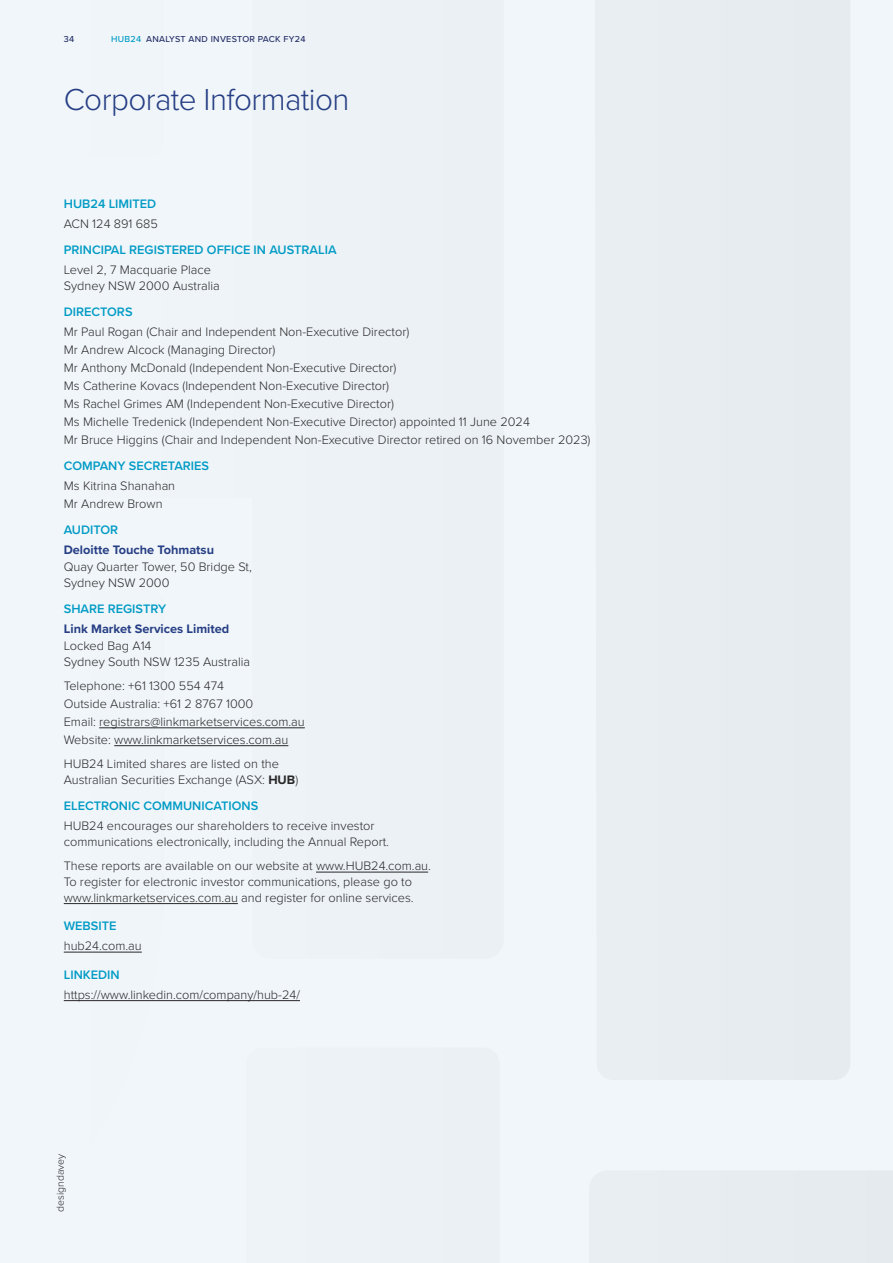
<style>
.page{position:relative;width:893px;height:1263px;background:#fff}
.page>*{position:absolute;margin:0;border:0;box-sizing:border-box;transform-origin:0 0}
.t1{font:300 31.5px "Proxima Nova";letter-spacing:-.02em;color:#263e84}
.t2{font:300 12.75px/17.9px "Proxima Nova";color:#292829}
.t3{font:600 12.75px "Proxima Nova";color:#009bc5}
.t4{font:700 12.75px "Proxima Nova";color:#263e84}
.t5{font:300 10.5px "Proxima Nova";color:#292829}
.t6{font:500 9px "Proxima Nova";letter-spacing:.03em;color:#252f68}
.s1{color:#009bc5}
.s2{font-weight:700}
</style>
<div class="page">
<div style="left:0;top:0;width:892px;height:1263px;background:#f1f6fa"></div>
<div style="left:794px;top:0;width:56px;height:245px;background:#e6ebef"></div>
<svg style="left:794px;top:245px;width:99px;height:1018px;fill:#e6ebef"></svg>
<hr style="left:99px;top:727px;width:206px;height:1px;background:#292829">
<hr style="left:114px;top:745px;width:174px;height:1px;background:#292829">
<hr style="left:316px;top:872px;width:112px;height:1px;background:#292829">
<hr style="left:64px;top:903px;width:174px;height:1px;background:#292829">
<hr style="left:64px;top:952px;width:78px;height:1px;background:#292829">
<hr style="left:64px;top:1000px;width:236px;height:1px;background:#292829">
<p class="t6" style="left:64px;top:32px;width:12px">34</p>
<p class="t6" style="left:111px;top:32px;width:196px"><span class="s1">HUB24</span> ANALYST AND INVESTOR PACK FY24</p>
<h1 class="t1" style="left:64px;top:76px;width:287px">Corporate Information</h1>
<p class="t3" style="left:64px;top:194px;width:94px">HUB24 LIMITED</p>
<p class="t2" style="left:64px;top:214px;width:96px">ACN 124 891 685</p>
<p class="t3" style="left:64px;top:240px;width:274px">PRINCIPAL REGISTERED OFFICE IN AUSTRALIA</p>
<p class="t2" style="left:64px;top:261px;width:158px;line-height:15.8px">Level 2, 7 Macquarie Place<br>Sydney NSW 2000 Australia</p>
<p class="t3" style="left:64px;top:302px;width:70px">DIRECTORS</p>
<p class="t2" style="left:64px;top:322px;width:528px">Mr Paul Rogan (Chair and Independent Non-Executive Director)<br>Mr Andrew Alcock (Managing Director)<br>Mr Anthony McDonald (Independent Non-Executive Director)<br>Ms Catherine Kovacs (Independent Non-Executive Director)<br>Ms Rachel Grimes AM (Independent Non-Executive Director)<br>Ms Michelle Tredenick (Independent Non-Executive Director) appointed 11 June 2024<br>Mr Bruce Higgins (Chair and Independent Non-Executive Director retired on 16 November 2023)</p>
<p class="t3" style="left:64px;top:456px;width:147px">COMPANY SECRETARIES</p>
<p class="t2" style="left:64px;top:476px;width:113px">Ms Kitrina Shanahan<br>Mr Andrew Brown</p>
<p class="t3" style="left:64px;top:520px;width:56px">AUDITOR</p>
<p class="t4" style="left:64px;top:540px;width:152px">Deloitte Touche Tohmatsu</p>
<p class="t2" style="left:64px;top:558px;width:190px;line-height:15.8px">Quay Quarter Tower, 50 Bridge St,<br>Sydney NSW 2000</p>
<p class="t3" style="left:64px;top:599px;width:104px">SHARE REGISTRY</p>
<p class="t4" style="left:64px;top:619px;width:167px">Link Market Services Limited</p>
<p class="t2" style="left:64px;top:637px;width:188px;line-height:15.8px">Locked Bag A14<br>Sydney South NSW 1235 Australia</p>
<p class="t2" style="left:64px;top:676px;width:243px">Telephone: +61 1300 554 474<br>Outside Australia: +61 2 8767 1000<br>Email: registrars@linkmarketservices.com.au Website: www.linkmarketservices.com.au</p>
<p class="t2" style="left:64px;top:755px;width:236px;line-height:15.8px">HUB24 Limited shares are listed on the<br>Australian Securities Exchange (ASX: <span class="s2">HUB</span>)</p>
<p class="t3" style="left:64px;top:797px;width:196px">ELECTRONIC COMMUNICATIONS</p>
<p class="t2" style="left:64px;top:817px;width:327px;line-height:15.8px">HUB24 encourages our shareholders to receive investor communications electronically, including the Annual Report.</p>
<p class="t2" style="left:64px;top:857px;width:369px;line-height:15.8px">These reports are available on our website at www.HUB24.com.au.<br>To register for electronic investor communications, please go to www.linkmarketservices.com.au and register for online services.</p>
<p class="t3" style="left:64px;top:917px;width:54px">WEBSITE</p>
<p class="t2" style="left:64px;top:936px;width:80px">hub24.com.au</p>
<p class="t3" style="left:64px;top:965px;width:57px">LINKEDIN</p>
<p class="t2" style="left:64px;top:985px;width:238px">https://www.linkedin.com/company/hub-24/</p>
<p class="t5" style="left:52px;top:1212px;width:60px;rotate:-90deg">designdavey</p>
</div>
